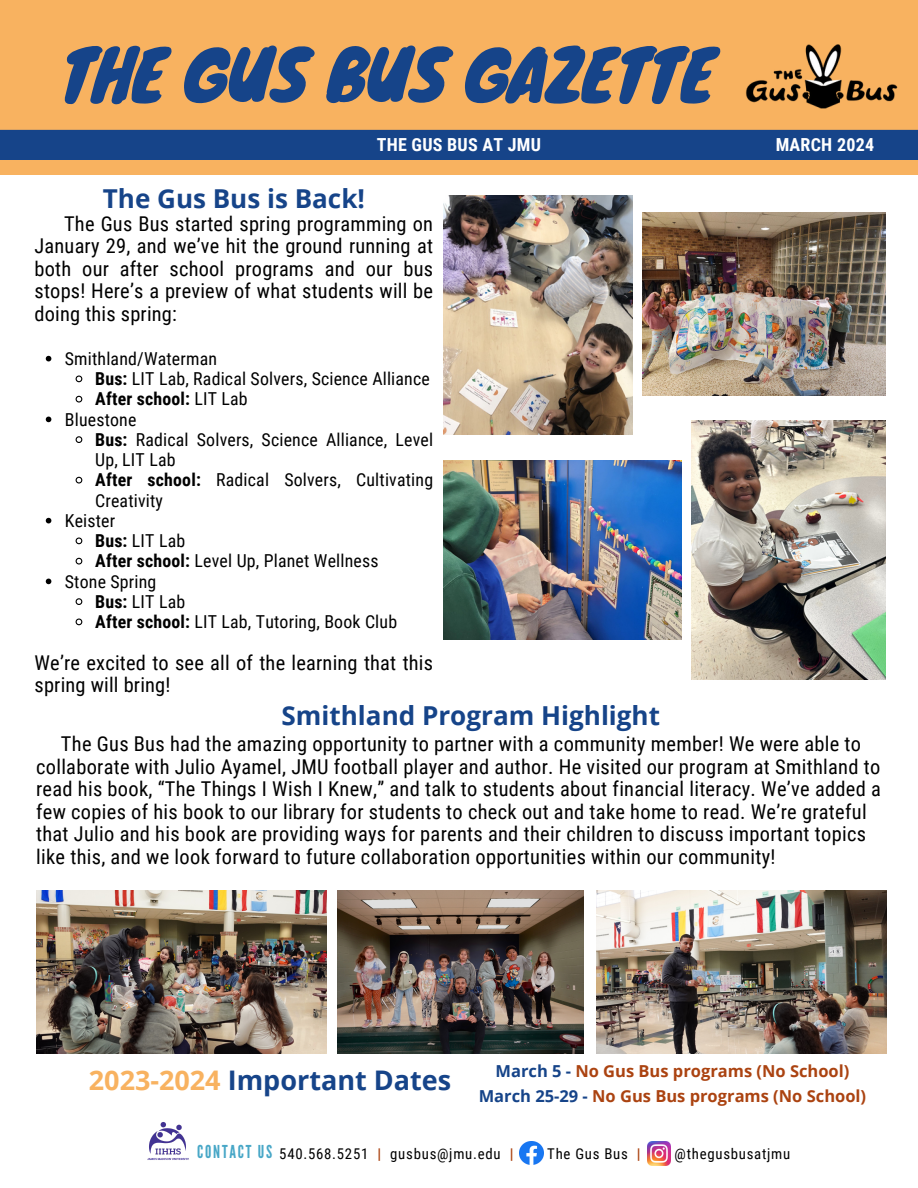
<style>
.page{position:relative;width:918px;height:1188px;background:#fff}
.page>*{position:absolute;margin:0;border:0;box-sizing:border-box;transform-origin:0 0}
.t1{font:67.5px "Knewave";letter-spacing:-.02em;color:#164489}
.t2{font:700 27px "Open Sans";color:#164489}
.t3{font:700 26.1px "Open Sans";color:#164489}
.t4{font:20.4px/22.5px "Roboto Condensed";letter-spacing:.015em;color:#000}
.t5{font:700 18px "Roboto Condensed";letter-spacing:.015em;color:#fff}
.t6{font:17.85px/20.2px "Roboto Condensed";letter-spacing:.01em;color:#000}
.t7{font:700 17.85px "Roboto Condensed";letter-spacing:.01em;color:#000}
.t8{font:17.85px "League Gothic";letter-spacing:.1em;color:#48a7c7}
.t9{font:700 16.5px/24.8px "Open Sans";color:#ab4311;text-align:center}
.t10{font:14.85px "Roboto Condensed";letter-spacing:.05em;color:#000}
.s1{font-weight:700}
.s2{font-weight:400}
.s3{color:#f8b260}
.s4{color:#164489}
.s5{font-weight:700;color:#ab4311}
</style>
<div class="page">
<div style="left:0;top:0;width:918px;height:175px;background:#f8b260"></div>
<div style="left:0;top:130px;width:918px;height:30px;background:#164489"></div>
<img style="left:147px;top:1122px;width:42px;height:38px">
<img style="left:520px;top:1141px;width:23px;height:23px">
<img style="left:648px;top:1142px;width:23px;height:23px">
<img style="left:745px;top:44px;width:153px;height:65px">
<img style="left:643px;top:213px;width:243px;height:182px">
<img style="left:443px;top:195px;width:189px;height:240px">
<img style="left:691px;top:420px;width:195px;height:259px">
<img style="left:36px;top:890px;width:290px;height:163px">
<img style="left:338px;top:890px;width:245px;height:163px">
<img style="left:596px;top:890px;width:291px;height:163px">
<img style="left:443px;top:461px;width:239px;height:178px">
<svg style="left:46px;top:356px;width:5px;height:5px"></svg>
<svg style="left:75px;top:375px;width:8px;height:8px"></svg>
<svg style="left:75px;top:395px;width:8px;height:8px"></svg>
<svg style="left:46px;top:417px;width:5px;height:5px"></svg>
<svg style="left:75px;top:436px;width:8px;height:7px"></svg>
<svg style="left:75px;top:476px;width:8px;height:8px"></svg>
<svg style="left:46px;top:518px;width:5px;height:5px"></svg>
<svg style="left:75px;top:537px;width:8px;height:8px"></svg>
<svg style="left:75px;top:557px;width:8px;height:8px"></svg>
<svg style="left:46px;top:579px;width:5px;height:5px"></svg>
<svg style="left:75px;top:598px;width:8px;height:7px"></svg>
<svg style="left:75px;top:618px;width:8px;height:8px"></svg>
<p class="t1" style="left:60px;top:20px;width:657px">THE GUS BUS GAZETTE</p>
<p class="t5" style="left:377px;top:134px;width:166px">THE GUS BUS AT JMU</p>
<p class="t5" style="left:776px;top:134px;width:100px">MARCH 2024</p>
<h2 class="t3" style="left:103px;top:180px;width:264px">The Gus Bus is Back!</h2>
<p class="t4" style="left:35px;top:213px;width:400px;text-align:justify;text-indent:30px">The Gus Bus started spring programming on January 29, and we’ve hit the ground running at both our after school programs and our bus stops! Here’s a preview of what students will be doing this spring:</p>
<p class="t6" style="left:65px;top:349px;width:154px">Smithland/Waterman</p>
<p class="t6" style="left:95px;top:369px;width:336px"><span class="s1">Bus:</span> LIT Lab, Radical Solvers, Science Alliance</p>
<p class="t7" style="left:95px;top:389px;width:154px">After school: <span class="s2">LIT Lab</span></p>
<p class="t6" style="left:65px;top:409px;width:73px">Bluestone</p>
<h3 class="t6" style="left:95px;top:430px;width:339px"><span class="s1">Bus:</span> Radical Solvers, Science Alliance, Level<br>Up, LIT Lab</h3>
<p class="t6" style="left:95px;top:470px;width:339px"><span class="s1">After school:</span> Radical Solvers, Cultivating<br>Creativity</p>
<p class="t6" style="left:65px;top:511px;width:52px">Keister</p>
<h2 class="t6" style="left:95px;top:531px;width:91px"><span class="s1">Bus:</span> LIT Lab</h2>
<h3 class="t6" style="left:95px;top:551px;width:285px"><span class="s1">After school:</span> Level Up, Planet Wellness</h3>
<p class="t6" style="left:65px;top:571px;width:93px">Stone Spring</p>
<p class="t6" style="left:95px;top:592px;width:91px"><span class="s1">Bus:</span> LIT Lab</p>
<p class="t6" style="left:95px;top:612px;width:303px"><span class="s1">After school:</span> LIT Lab, Tutoring, Book Club</p>
<h6 class="t4" style="left:35px;top:651px;width:400px">We’re excited to see all of the learning that this spring will bring!</h6>
<p class="t3" style="left:282px;top:697px;width:380px">Smithland Program Highlight</p>
<p class="t4" style="left:36px;top:733px;width:846px;text-indent:25px">The Gus Bus had the amazing opportunity to partner with a community member! We were able to collaborate with Julio Ayamel, JMU football player and author. He visited our program at Smithland to read his book, “The Things I Wish I Knew,” and talk to students about financial literacy. We’ve added a few copies of his book to our library for students to check out and take home to read. We’re grateful that Julio and his book are providing ways for parents and their children to discuss important topics like this, and we look forward to future collaboration opportunities within our community!</p>
<p class="t2" style="left:89px;top:1061px;width:364px"><span class="s3">2023-2024</span> Important Dates</p>
<h5 class="t9" style="left:479px;top:1058px;width:389px"><span class="s4">March 5 -</span> No Gus Bus programs (No School)<br><span class="s4">March 25-29 -</span> No Gus Bus programs (No School)</h5>
<p class="t8" style="left:197px;top:1141px;width:76px">CONTACT US</p>
<h1 class="t10" style="left:279px;top:1145px;width:236px">540.568.5251 <span class="s5">|</span> gusbus@jmu.edu <span class="s5">|</span></h1>
<h1 class="t10" style="left:547px;top:1145px;width:95px">The Gus Bus <span class="s5">|</span></h1>
<h4 class="t10" style="left:675px;top:1145px;width:117px">@thegusbusatjmu</h4>
</div>
